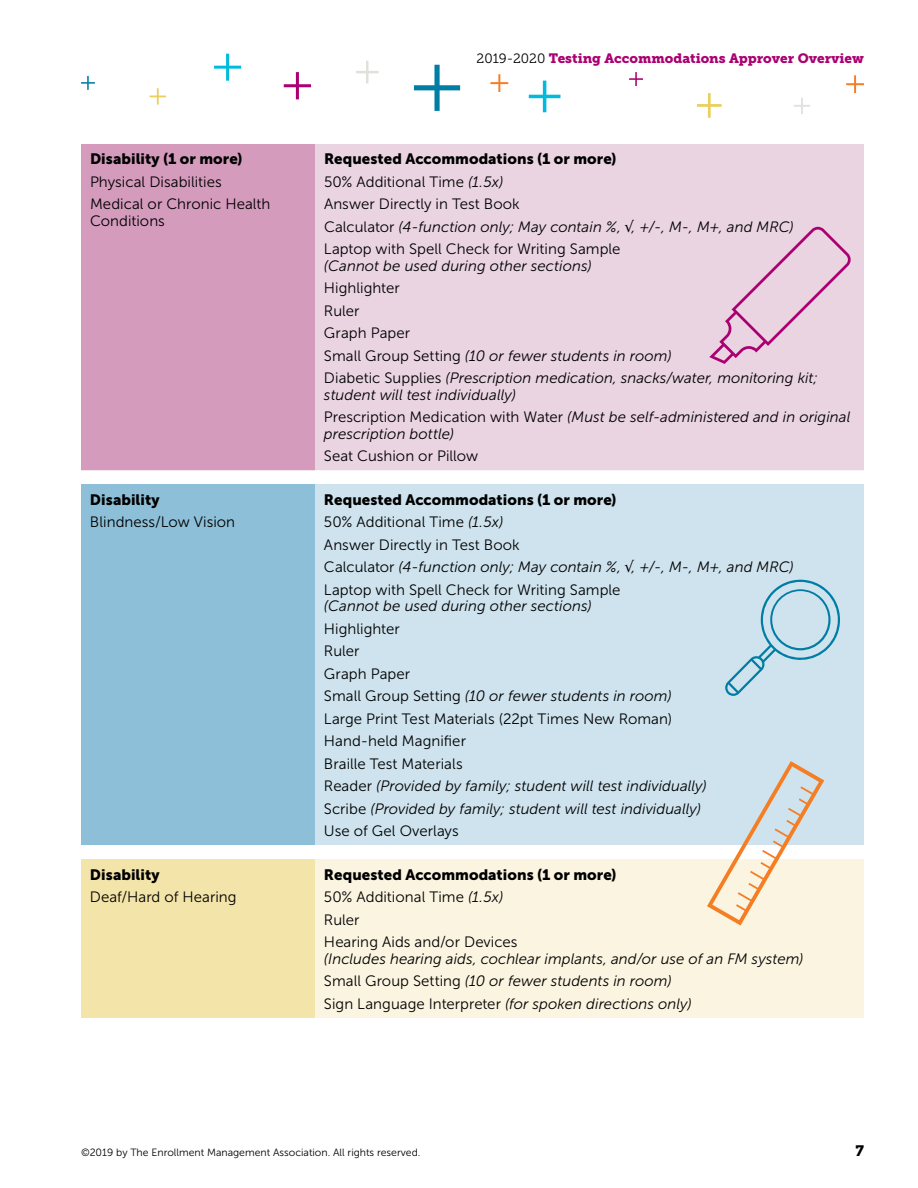
<style>
.page{position:relative;width:918px;height:1188px;background:#fff}
.page>*{position:absolute;margin:0;border:0;box-sizing:border-box;transform-origin:0 0}
.t1{font:15px/22.5px "Museo Sans 300";letter-spacing:.005em;color:#000}
.t2{font:italic 15px/22.5px "Museo Sans 300";color:#000}
.t3{font:15px "Museo Sans 900";letter-spacing:.005em;color:#000}
.t4{font:15px "Museo Slab 900";color:#000}
.t5{font:13.5px "Museo Slab 900";color:#aa0071}
.t6{font:10.5px "Museo Sans 300";color:#000}
.s1{font-family:"Museo Slab 300";color:#000}
.s2{font-style:italic}
.s3{font-style:normal}
</style>
<div class="page">
<svg style="left:414px;top:65px;width:46px;height:46px"></svg>
<svg style="left:356px;top:61px;width:23px;height:22px"></svg>
<svg style="left:284px;top:72px;width:27px;height:27px"></svg>
<svg style="left:214px;top:54px;width:27px;height:27px"></svg>
<svg style="left:150px;top:88px;width:16px;height:17px"></svg>
<svg style="left:794px;top:98px;width:16px;height:16px"></svg>
<svg style="left:81px;top:76px;width:14px;height:14px"></svg>
<svg style="left:629px;top:72px;width:14px;height:14px"></svg>
<svg style="left:529px;top:81px;width:31px;height:31px"></svg>
<svg style="left:697px;top:93px;width:25px;height:25px"></svg>
<svg style="left:490px;top:74px;width:18px;height:18px"></svg>
<svg style="left:846px;top:75px;width:18px;height:18px"></svg>
<div style="left:81px;top:144px;width:234px;height:326px;background:#d49bbc"></div>
<div style="left:315px;top:144px;width:549px;height:326px;background:#ead4e2"></div>
<svg style="left:81px;top:470px;width:234px;height:390px"></svg>
<svg style="left:315px;top:470px;width:549px;height:390px"></svg>
<div style="left:81px;top:484px;width:234px;height:361px;background:#8dc0d8"></div>
<div style="left:315px;top:484px;width:549px;height:361px;background:#cee3ee"></div>
<div style="left:81px;top:860px;width:234px;height:158px;background:#f3e4a9"></div>
<div style="left:315px;top:860px;width:549px;height:158px;background:#faf4e0"></div>
<svg style="left:707px;top:761px;width:117px;height:165px"></svg>
<svg style="left:725px;top:580px;width:115px;height:116px"></svg>
<svg style="left:709px;top:227px;width:142px;height:137px"></svg>
<p class="t5" style="left:477px;top:51px;width:389px"><span class="s1">2019-2020</span> Testing Accommodations Approver Overview</p>
<p class="t3" style="left:90px;top:150px;width:154px">Disability (1 or more)</p>
<p class="t1" style="left:90px;top:170px;width:182px">Physical Disabilities<br>Medical or Chronic Health</p>
<p class="t1" style="left:90px;top:209px;width:76px">Conditions</p>
<p class="t3" style="left:324px;top:150px;width:294px">Requested Accommodations (1 or more)</p>
<p class="t1" style="left:324px;top:170px;width:471px">50% Additional Time <span class="s2">(1.5x)<br></span>Answer Directly in Test Book<br>Calculator <span class="s2">(4-function only; May contain %,</span> √<span class="s2">, +/-, M-, M+, and MRC)<br></span>Laptop with Spell Check for Writing Sample</p>
<p class="t2" style="left:324px;top:254px;width:269px">(Cannot be used during other sections)</p>
<p class="t2" style="left:324px;top:277px;width:496px"><span class="s3">Highlighter<br>Ruler<br>Graph Paper<br>Small Group Setting</span> (10 or fewer students in room)<br><span class="s3">Diabetic Supplies</span> (Prescription medication, snacks/water, monitoring kit;</p>
<p class="t2" style="left:324px;top:383px;width:528px">student will test individually)<br><span class="s3">Prescription Medication with Water</span> (Must be self-administered and in original</p>
<p class="t2" style="left:324px;top:422px;width:132px">prescription bottle)</p>
<p class="t1" style="left:324px;top:445px;width:156px">Seat Cushion or Pillow</p>
<p class="t3" style="left:90px;top:491px;width:71px">Disability</p>
<p class="t1" style="left:90px;top:511px;width:147px">Blindness/Low Vision</p>
<p class="t3" style="left:324px;top:491px;width:294px">Requested Accommodations (1 or more)</p>
<p class="t1" style="left:324px;top:511px;width:471px">50% Additional Time <span class="s2">(1.5x)<br></span>Answer Directly in Test Book<br>Calculator <span class="s2">(4-function only; May contain %,</span> √<span class="s2">, +/-, M-, M+, and MRC)<br></span>Laptop with Spell Check for Writing Sample</p>
<p class="t2" style="left:324px;top:595px;width:269px">(Cannot be used during other sections)</p>
<p class="t1" style="left:324px;top:617px;width:384px">Highlighter<br>Ruler<br>Graph Paper<br>Small Group Setting <span class="s2">(10 or fewer students in room)<br></span>Large Print Test Materials (22pt Times New Roman)<br>Hand-held Magnifier<br>Braille Test Materials<br>Reader <span class="s2">(Provided by family; student will test individually)<br></span>Scribe <span class="s2">(Provided by family; student will test individually)<br></span>Use of Gel Overlays</p>
<p class="t3" style="left:90px;top:866px;width:71px">Disability</p>
<p class="t1" style="left:90px;top:886px;width:148px">Deaf/Hard of Hearing</p>
<p class="t3" style="left:324px;top:866px;width:294px">Requested Accommodations (1 or more)</p>
<p class="t1" style="left:324px;top:886px;width:195px">50% Additional Time <span class="s2">(1.5x)<br></span>Ruler<br>Hearing Aids and/or Devices</p>
<p class="t2" style="left:324px;top:947px;width:481px">(Includes hearing aids, cochlear implants, and/or use of an FM system)<br><span class="s3">Small Group Setting</span> (10 or fewer students in room)<br><span class="s3">Sign Language Interpreter</span> (for spoken directions only)</p>
<p class="t6" style="left:81px;top:1147px;width:341px">©2019 by The Enrollment Management Association. All rights reserved.</p>
<p class="t4" style="left:855px;top:1142px;width:10px">7</p>
</div>
